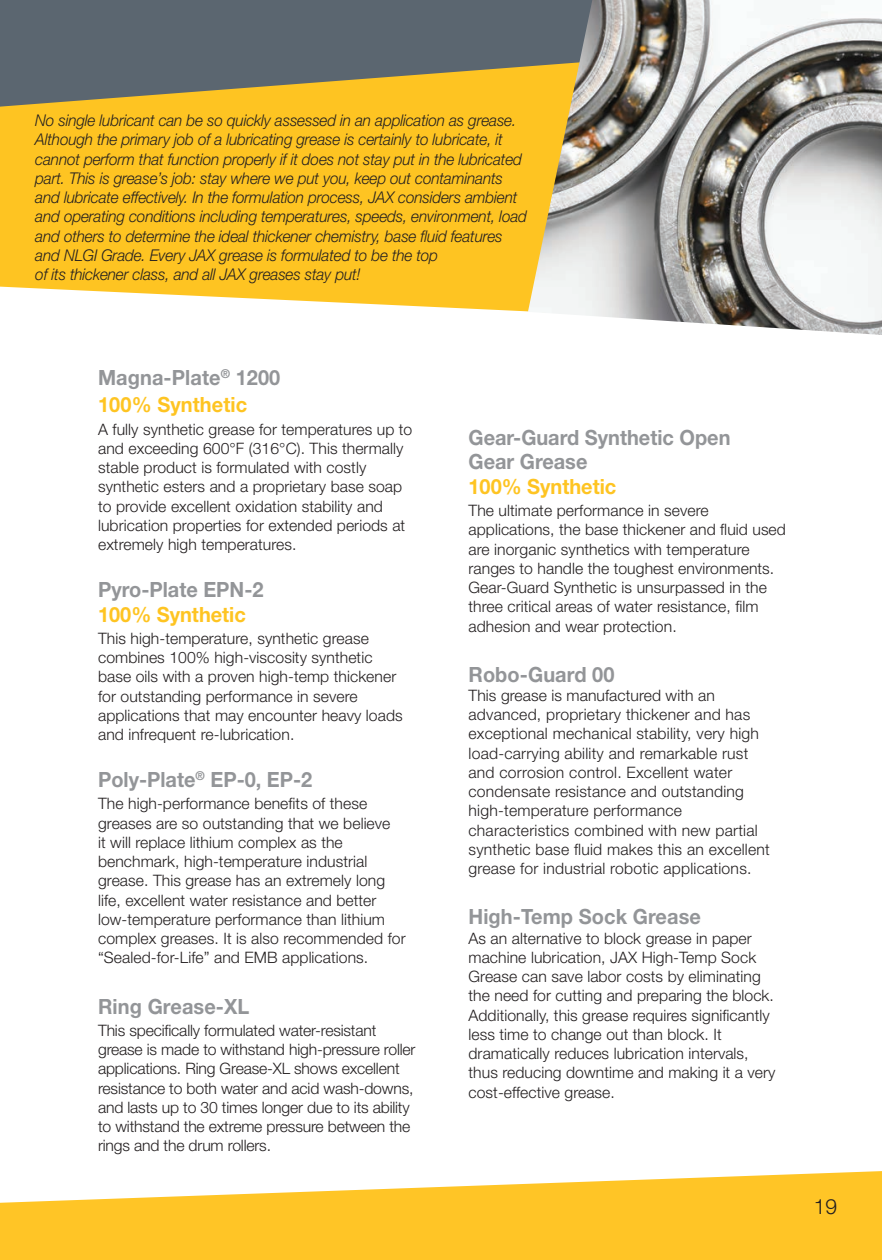
<style>
.page{position:relative;width:882px;height:1260px;background:#fff}
.page>*{position:absolute;margin:0;border:0;box-sizing:border-box;transform-origin:0 0}
.t1{font:700 21px/27.7px "Helvetica Neue";letter-spacing:.005em;color:#939598;scale:.95 1}
.t2{font:700 21px "Helvetica Neue";color:#fec422;scale:.95 1}
.t3{font:300 21px "Helvetica Neue";color:#231f20}
.t4{font:italic 300 16.1px/19.2px "Helvetica Neue";letter-spacing:-.01em;color:#231f20;scale:.95 1}
.t5{font:300 15.75px/19.2px "Helvetica Neue";letter-spacing:.005em;color:#231f20}
.s1{color:#fec422}
</style>
<div class="page">
<svg style="left:0;top:1171px;width:882px;height:89px;fill:#ffc526"></svg>
<div style="left:0;top:107px;width:528px;height:205px;background:#fec422"></div>
<svg style="left:0;top:0;width:528px;height:107px;background:#7a7761"></svg>
<img style="left:528px;top:0;width:354px;height:335px">
<p class="t4" style="left:35px;top:111px;width:519px">No single lubricant can be so quickly assessed in an application as grease.<br>Although the primary job of a lubricating grease is certainly to lubricate, it cannot perform that function properly if it does not stay put in the lubricated part. This is grease’s job: stay where we put you, keep out contaminants and lubricate effectively. In the formulation process, JAX considers ambient and operating conditions including temperatures, speeds, environment, load and others to determine the ideal thickener chemistry, base fluid features and NLGI Grade. Every JAX grease is formulated to be the top<br>of its thickener class, and all JAX greases stay put!</p>
<h1 class="t1" style="left:98px;top:363px;width:193px">Magna-Plate<sup>®</sup> 1200<br><span class="s1">100% Synthetic</span></h1>
<p class="t5" style="left:98px;top:419px;width:316px">A fully synthetic grease for temperatures up to and exceeding 600°F (316°C). This thermally stable product is formulated with costly synthetic esters and a proprietary base soap to provide excellent oxidation stability and lubrication properties for extended periods at extremely high temperatures.</p>
<h1 class="t1" style="left:98px;top:575px;width:176px">Pyro-Plate EPN-2</h1>
<h1 class="t2" style="left:98px;top:601px;width:157px">100% Synthetic</h1>
<p class="t5" style="left:98px;top:628px;width:306px">This high-temperature, synthetic grease combines 100% high-viscosity synthetic base oils with a proven high-temp thickener for outstanding performance in severe applications that may encounter heavy loads and infrequent re-lubrication.</p>
<h1 class="t1" style="left:98px;top:765px;width:227px">Poly-Plate<sup>®</sup> EP-0, EP-2</h1>
<p class="t5" style="left:98px;top:794px;width:309px">The high-performance benefits of these greases are so outstanding that we believe<br>it will replace lithium complex as the benchmark, high-temperature industrial grease. This grease has an extremely long life, excellent water resistance and better low-temperature performance than lithium complex greases. It is also recommended for “Sealed-for-Life” and EMB applications.</p>
<h1 class="t1" style="left:98px;top:992px;width:161px">Ring Grease-XL</h1>
<p class="t5" style="left:98px;top:1020px;width:319px">This specifically formulated water-resistant grease is made to withstand high-pressure roller applications. Ring Grease-XL shows excellent resistance to both water and acid wash-downs, and lasts up to 30 times longer due to its ability to withstand the extreme pressure between the rings and the drum rollers.</p>
<h1 class="t1" style="left:469px;top:425px;width:277px;line-height:24.5px">Gear-Guard Synthetic Open<br>Gear Grease</h1>
<h1 class="t2" style="left:469px;top:473px;width:157px">100% Synthetic</h1>
<p class="t5" style="left:469px;top:501px;width:319px">The ultimate performance in severe applications, the base thickener and fluid used are inorganic synthetics with temperature ranges to handle the toughest environments.<br>Gear-Guard Synthetic is unsurpassed in the three critical areas of water resistance, film adhesion and wear protection.</p>
<h1 class="t1" style="left:469px;top:660px;width:155px">Robo-Guard 00</h1>
<p class="t5" style="left:469px;top:685px;width:303px">This grease is manufactured with an advanced, proprietary thickener and has exceptional mechanical stability, very high load-carrying ability and remarkable rust and corrosion control. Excellent water condensate resistance and outstanding high-temperature performance characteristics combined with new partial synthetic base fluid makes this an excellent grease for industrial robotic applications.</p>
<h1 class="t1" style="left:469px;top:903px;width:246px">High-Temp Sock Grease</h1>
<p class="t5" style="left:469px;top:928px;width:309px">As an alternative to block grease in paper machine lubrication, JAX High-Temp Sock Grease can save labor costs by eliminating the need for cutting and preparing the block.<br>Additionally, this grease requires significantly less time to change out than block. It dramatically reduces lubrication intervals, thus reducing downtime and making it a very cost-effective grease.</p>
<h1 class="t3" style="left:814px;top:1193px;width:25px">19</h1>
</div>
